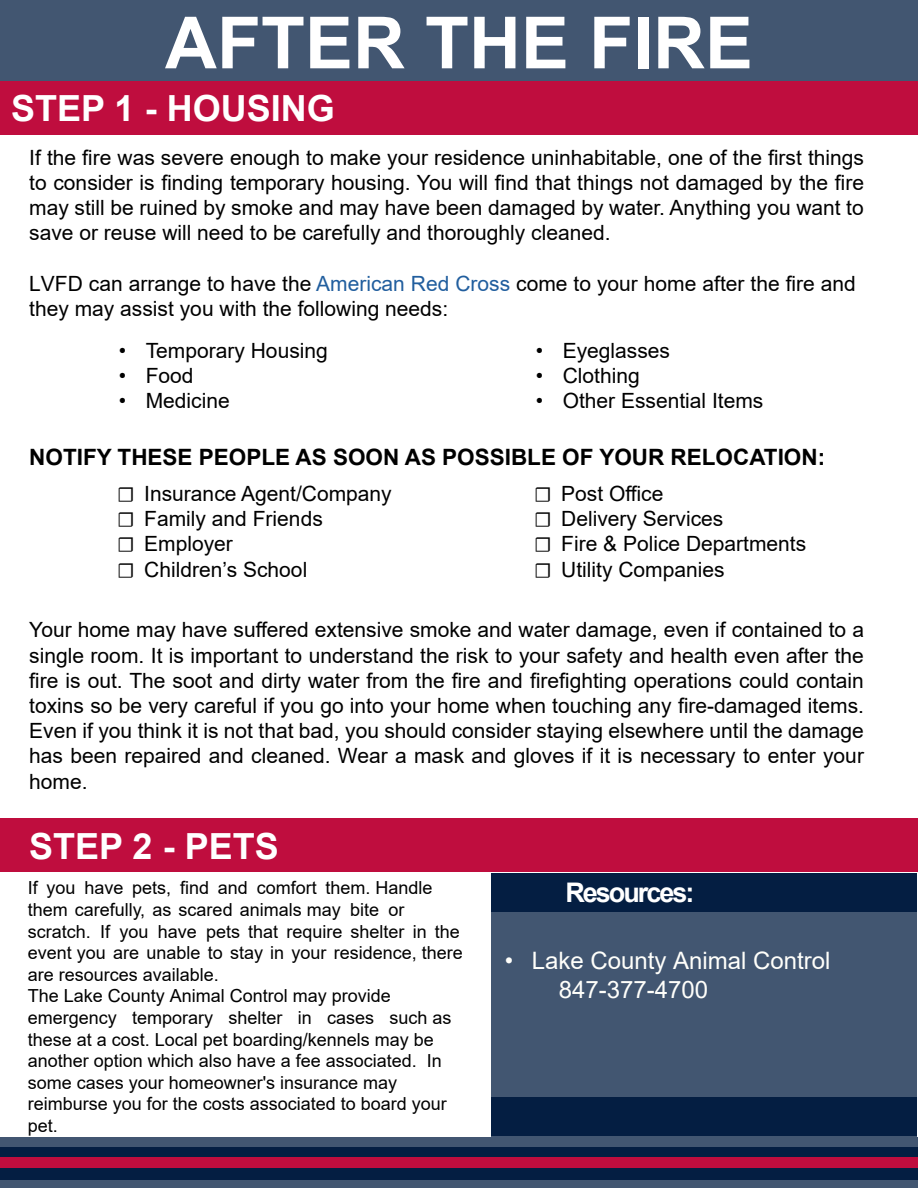
<style>
.page{position:relative;width:918px;height:1188px;background:#fff}
.page>*{position:absolute;margin:0;border:0;box-sizing:border-box;transform-origin:0 0}
.t1{font:700 72px "Arial";color:#fff}
.t2{font:700 36px "Arial";color:#fff}
.t3{font:700 27px "Arial";letter-spacing:-.075em;color:#fff}
.t4{font:24px/28.8px "Arial";color:#fffffb}
.t5{font:700 22.5px "Arial";color:#000}
.t6{font:21px/25.2px "Arial";color:#000}
.t7{font:18px/21.6px "Arial";color:#000}
.s1{color:#215e9e}
.s2{font-family:"Minion Pro"}
</style>
<div class="page">
<div style="left:0;top:1137px;width:918px;height:51px;background:#425671"></div>
<div style="left:0;top:1147px;width:918px;height:32px;background:#041e42"></div>
<div style="left:0;top:1157px;width:918px;height:11px;background:#bf0d3e"></div>
<div style="left:0;top:0;width:918px;height:81px;background:#425671"></div>
<div style="left:0;top:81px;width:918px;height:54px;background:#bf0d3e"></div>
<div style="left:0;top:818px;width:918px;height:54px;background:#bf0d3e"></div>
<div style="left:491px;top:902px;width:425px;height:234px;background:#425671"></div>
<div style="left:491px;top:873px;width:425px;height:39px;background:#041e42"></div>
<div style="left:491px;top:1097px;width:426px;height:39px;background:#041e42"></div>
<h1 class="t1" style="left:165px;top:-8px;width:590px">AFTER THE FIRE</h1>
<h2 class="t2" style="left:11px;top:83px;width:325px">STEP 1 - HOUSING</h2>
<p class="t6" style="left:29px;top:145px;width:836px;text-align:justify">If the fire was severe enough to make your residence uninhabitable, one of the first things to consider is finding temporary housing. You will find that things not damaged by the fire may still be ruined by smoke and may have been damaged by water. Anything you want to save or reuse will need to be carefully and thoroughly cleaned.</p>
<p class="t6" style="left:29px;top:271px;width:828px">LVFD can arrange to have the <span class="s1">American Red Cross</span> come to your home after the fire and they may assist you with the following needs:</p>
<p class="t6" style="left:119px;top:337px;width:211px">• Temporary Housing</p>
<p class="t6" style="left:119px;top:363px;width:76px">• Food</p>
<p class="t6" style="left:119px;top:388px;width:113px">• Medicine</p>
<p class="t6" style="left:536px;top:337px;width:136px">• Eyeglasses</p>
<p class="t6" style="left:536px;top:363px;width:106px">• Clothing</p>
<p class="t6" style="left:536px;top:388px;width:229px">• Other Essential Items</p>
<p class="t5" style="left:29px;top:441px;width:797px">NOTIFY THESE PEOPLE AS SOON AS POSSIBLE OF YOUR RELOCATION:</p>
<p class="t6" style="left:117px;top:481px;width:276px"><span class="s2">☐</span> Insurance Agent/Company <span class="s2">☐</span> Family and Friends<br><span class="s2">☐</span> Employer<br><span class="s2">☐</span> Children’s School</p>
<p class="t6" style="left:534px;top:481px;width:274px"><span class="s2">☐</span> Post Office<br><span class="s2">☐</span> Delivery Services<br><span class="s2">☐</span> Fire &amp; Police Departments <span class="s2">☐</span> Utility Companies</p>
<p class="t6" style="left:29px;top:617px;width:836px;text-align:justify">Your home may have suffered extensive smoke and water damage, even if contained to a single room. It is important to understand the risk to your safety and health even after the fire is out. The soot and dirty water from the fire and firefighting operations could contain toxins so be very careful if you go into your home when touching any fire-damaged items.<br>Even if you think it is not that bad, you should consider staying elsewhere until the damage has been repaired and cleaned. Wear a mask and gloves if it is necessary to enter your home.</p>
<h2 class="t2" style="left:29px;top:821px;width:251px">STEP 2 - PETS</h2>
<p class="t7" style="left:28px;top:877px;width:437px">If you have pets, find and comfort them. Handle them carefully, as scared animals may bite or scratch. If you have pets that require shelter in the event you are unable to stay in your residence, there are resources available.<br>The Lake County Animal Control may provide emergency temporary shelter in cases such as these at a cost. Local pet boarding/kennels may be another option which also have a fee associated. In some cases your homeowner's insurance may reimburse you for the costs associated to board your pet.</p>
<p class="t3" style="left:565px;top:873px;width:130px">Resources:</p>
<p class="t4" style="left:559px;top:946px;width:273px;text-indent:-54px">• Lake County Animal Control<br>847-377-4700</p>
</div>
